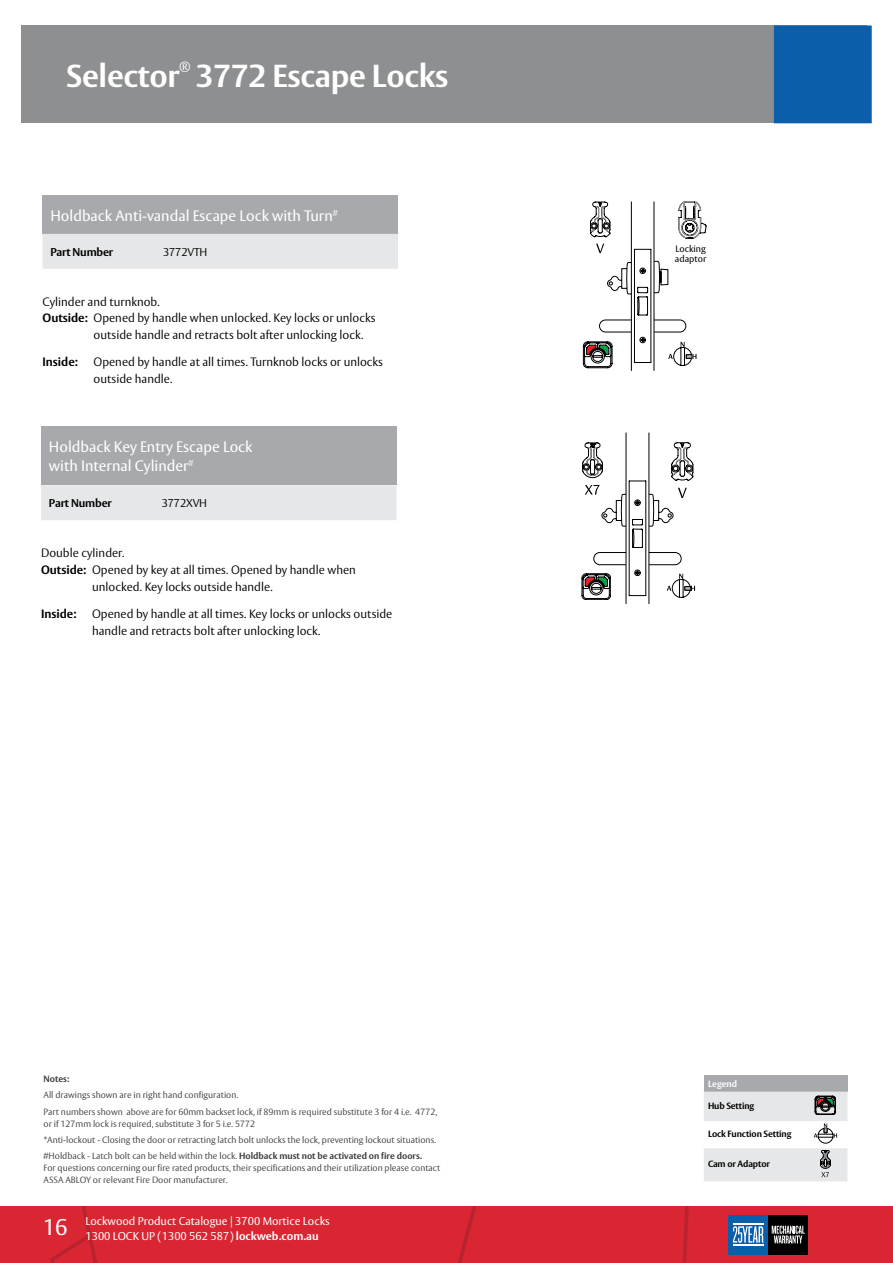
<style>
.page{position:relative;width:893px;height:1263px;background:#fff}
.page>*{position:absolute;margin:0;border:0;box-sizing:border-box;transform-origin:0 0}
.t1{font:700 31.5px "ASSA Vesta";letter-spacing:-.01em;color:#fff}
.t2{font:22.5px "ASSA Vesta";color:#fff}
.t3{font:15px/18.8px "ASSA Vesta";color:#fff}
.t4{font:300 13.05px "ASSA Vesta";color:#fff}
.t5{font:300 12px/16.8px "ASSA Vesta";color:#000}
.t6{font:700 12px "ASSA Vesta";color:#000}
.t7{font:11.25px/15px "ASSA Vesta";color:#fff}
.t8{font:700 11.25px "ASSA Vesta";letter-spacing:-.015em;color:#000}
.t9{font:300 11.25px "ASSA Vesta";letter-spacing:-.015em;color:#000}
.t10{font:9.15px/10.1px "ASSA Vesta";color:#000}
.t11{font:300 9px/16.2px "ASSA Vesta";color:#3a3c3e}
.t12{font:700 9px "ASSA Vesta";letter-spacing:-.015em;color:#000}
.t13{font:700 9px "ASSA Vesta";color:#3a3c3e}
.t14{font:700 9px "ASSA Vesta";color:#fff}
.s1{font-weight:700}
</style>
<div class="page">
<div style="left:0;top:1206px;width:893px;height:57px;background:#d92632"></div>
<svg style="left:57px;top:1206px;width:37px;height:34px"></svg>
<div style="left:728px;top:1215px;width:40px;height:40px;background:#0b5eaa"></div>
<div style="left:768px;top:1215px;width:40px;height:40px;background:#000"></div>
<svg style="left:772px;top:1225px;width:33px;height:18px"></svg>
<svg style="left:733px;top:1226px;width:30px;height:17px"></svg>
<hr style="left:733px;top:1224px;width:30px;height:1px;background:#fff">
<hr style="left:733px;top:1244px;width:30px;height:1px;background:#fff">
<div style="left:21px;top:26px;width:846px;height:97px;background:#8d8f91"></div>
<div style="left:774px;top:26px;width:98px;height:97px;background:#0b5eaa"></div>
<div style="left:41px;top:427px;width:356px;height:58px;background:#a7a9ac"></div>
<div style="left:41px;top:485px;width:356px;height:35px;background:#e6e7e8"></div>
<div style="left:704px;top:1075px;width:143px;height:16px;background:#a7a9ac"></div>
<svg style="left:704px;top:1091px;width:143px;height:90px"></svg>
<svg style="left:582px;top:433px;width:113px;height:171px"></svg>
<svg style="left:583px;top:202px;width:123px;height:169px"></svg>
<div style="left:43px;top:196px;width:355px;height:38px;background:#a7a9ac"></div>
<div style="left:43px;top:234px;width:355px;height:35px;background:#e6e7e8"></div>
<h1 class="t1" style="left:66px;top:56px;width:115px">Selector</h1>
<h3 class="t4" style="left:179px;top:58px;width:13px">®</h3>
<h1 class="t1" style="left:196px;top:56px;width:254px">3772 Escape Locks</h1>
<h3 class="t3" style="left:50px;top:207px;width:289px">Holdback Anti-vandal Escape Lock with Turn<sup>#</sup></h3>
<p class="t8" style="left:50px;top:245px;width:64px">Part Number</p>
<p class="t9" style="left:163px;top:245px;width:46px">3772VTH</p>
<h3 class="t5" style="left:43px;top:293px;width:119px">Cylinder and turnknob.</h3>
<h3 class="t5" style="left:43px;top:310px;width:335px"><span class="s1">Outside:</span> Opened by handle when unlocked. Key locks or unlocks</h3>
<h3 class="t5" style="left:94px;top:327px;width:271px">outside handle and retracts bolt after unlocking lock.</h3>
<h3 class="t6" style="left:43px;top:355px;width:37px">Inside:</h3>
<h3 class="t5" style="left:94px;top:354px;width:291px">Opened by handle at all times. Turnknob locks or unlocks outside handle.</h3>
<h3 class="t3" style="left:49px;top:438px;width:205px">Holdback Key Entry Escape Lock with Internal Cylinder<sup>#</sup></h3>
<p class="t8" style="left:49px;top:496px;width:64px">Part Number</p>
<p class="t9" style="left:162px;top:496px;width:47px">3772XVH</p>
<h3 class="t5" style="left:41px;top:545px;width:85px">Double cylinder.</h3>
<h3 class="t5" style="left:41px;top:562px;width:316px"><span class="s1">Outside:</span> Opened by key at all times. Opened by handle when</h3>
<h3 class="t5" style="left:92px;top:579px;width:182px">unlocked. Key locks outside handle.</h3>
<h3 class="t6" style="left:41px;top:606px;width:37px">Inside:</h3>
<h3 class="t5" style="left:92px;top:606px;width:302px">Opened by handle at all times. Key locks or unlocks outside handle and retracts bolt after unlocking lock.</h3>
<p class="t13" style="left:44px;top:1073px;width:27px">Notes:</p>
<p class="t11" style="left:44px;top:1087px;width:395px">All drawings shown are in right hand configuration.<br>Part numbers shown above are for 60mm backset lock, if 89mm is required substitute 3 for 4 i.e. 4772,</p>
<p class="t11" style="left:44px;top:1116px;width:394px">or if 127mm lock is required, substitute 3 for 5 i.e. 5772<br>*Anti-lockout - Closing the door or retracting latch bolt unlocks the lock, preventing lockout situations. #Holdback - Latch bolt can be held within the lock. <span class="s1">Holdback must not be activated on fire doors.</span></p>
<p class="t11" style="left:44px;top:1162px;width:398px;line-height:12px">For questions concerning our fire rated products, their specifications and their utilization please contact<br>ASSA ABLOY or relevant Fire Door manufacturer.</p>
<h2 class="t2" style="left:43px;top:1214px;width:26px">16</h2>
<p class="t7" style="left:85px;top:1214px;width:246px">Lockwood Product Catalogue | 3700 Mortice Locks<br>1300 LOCK UP (1300 562 587) <span class="s1">lockweb.com.au</span></p>
<p class="t10" style="left:675px;top:244px;width:33px">Locking adaptor</p>
<p class="t14" style="left:708px;top:1078px;width:31px">Legend</p>
<p class="t12" style="left:708px;top:1100px;width:48px">Hub Setting</p>
<p class="t12" style="left:708px;top:1128px;width:85px">Lock Function Setting</p>
<p class="t12" style="left:708px;top:1158px;width:63px">Cam or Adaptor</p>
</div>
